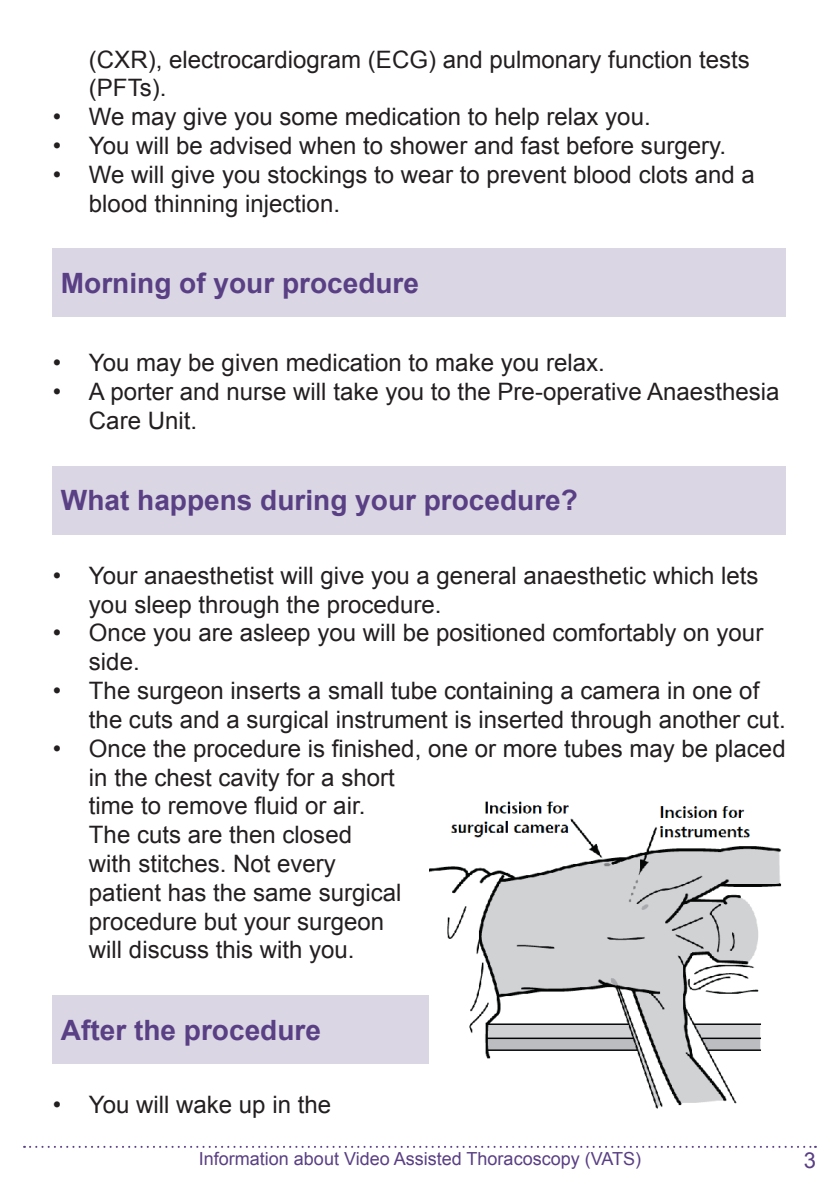
<style>
.page{position:relative;width:840px;height:1191px;background:#fff}
.page>*{position:absolute;margin:0;border:0;box-sizing:border-box;transform-origin:0 0}
.t1{font:700 28px "Arial";color:#593f84}
.t2{font:24px/28.8px "Arial";color:#231f20}
.t3{font:22px "Arial";color:#593f84}
.t4{font:18px "Arial";color:#593f84}
</style>
<div class="page">
<svg style="left:24px;top:1145px;width:791px;height:2px"></svg>
<div style="left:53px;top:248px;width:732px;height:69px;background:#dbd6e4"></div>
<div style="left:53px;top:466px;width:732px;height:68px;background:#dbd6e4"></div>
<div style="left:53px;top:995px;width:732px;height:68px;background:#dbd6e4"></div>
<img style="left:429px;top:801px;width:356px;height:308px">
<p class="t2" style="left:89px;top:45px;width:662px">(CXR), electrocardiogram (ECG) and pulmonary function tests (PFTs).</p>
<p class="t2" style="left:53px;top:103px;width:599px">• We may give you some medication to help relax you.</p>
<p class="t2" style="left:53px;top:131px;width:674px">• You will be advised when to shower and fast before surgery.</p>
<p class="t2" style="left:89px;top:160px;width:667px;text-indent:-36px">• We will give you stockings to wear to prevent blood clots and a blood thinning injection.</p>
<p class="t1" style="left:61px;top:265px;width:359px">Morning of your procedure</p>
<p class="t2" style="left:53px;top:349px;width:553px">• You may be given medication to make you relax.</p>
<p class="t2" style="left:89px;top:377px;width:691px;text-indent:-36px">• A porter and nurse will take you to the Pre-operative Anaesthesia<br>Care Unit.</p>
<p class="t1" style="left:61px;top:482px;width:518px">What happens during your procedure?</p>
<p class="t2" style="left:89px;top:561px;width:670px;text-indent:-36px">• Your anaesthetist will give you a general anaesthetic which lets you sleep through the procedure.</p>
<p class="t2" style="left:89px;top:619px;width:675px;text-indent:-36px">• Once you are asleep you will be positioned comfortably on your side.</p>
<p class="t2" style="left:89px;top:676px;width:697px;text-indent:-36px">• The surgeon inserts a small tube containing a camera in one of the cuts and a surgical instrument is inserted through another cut.</p>
<p class="t2" style="left:89px;top:734px;width:697px;text-indent:-36px">• Once the procedure is finished, one or more tubes may be placed in the chest cavity for a short<br>time to remove fluid or air.<br>The cuts are then closed<br>with stitches. Not every<br>patient has the same surgical<br>procedure but your surgeon<br>will discuss this with you.</p>
<p class="t1" style="left:61px;top:1011px;width:261px">After the procedure</p>
<p class="t2" style="left:53px;top:1090px;width:279px">• You will wake up in the</p>
<p class="t4" style="left:199px;top:1146px;width:443px">Information about Video Assisted Thoracoscopy (VATS)</p>
<p class="t3" style="left:803px;top:1145px;width:14px">3</p>
</div>
